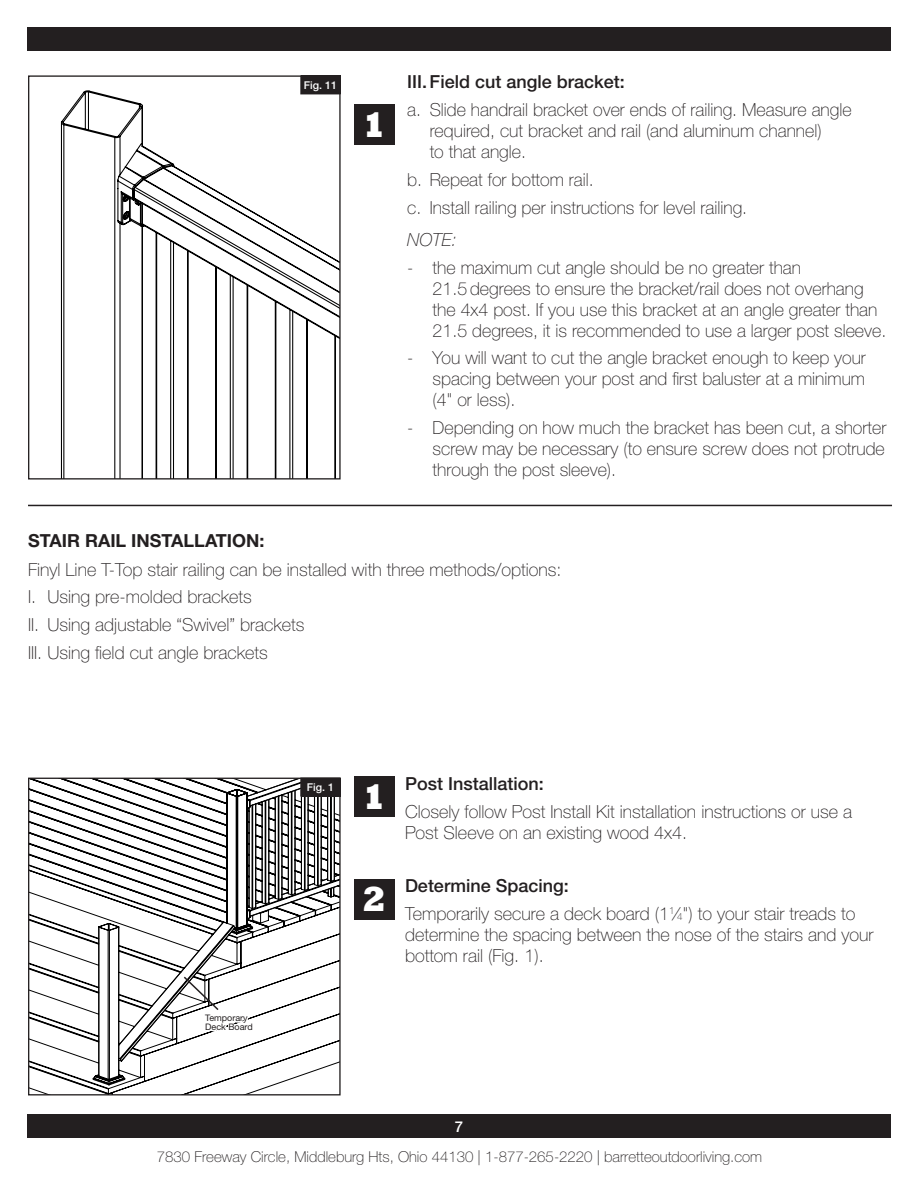
<style>
.page{position:relative;width:918px;height:1188px;background:#fff}
.page>*{position:absolute;margin:0;border:0;box-sizing:border-box;transform-origin:0 0}
.t1{font:800 35.7px "Rockwell";color:#fff}
.t2{font:100 18px/21px "Helvetica Neue LT Std";color:#231f20}
.t3{font:500 18px "Helvetica Neue LT Std";color:#231f20}
.t4{font:700 18px "Helvetica Neue LT Std";color:#231f20}
.t5{font:italic 100 18px "Helvetica Neue LT Std";color:#231f20}
.t6{font:100 15px "Helvetica Neue LT Std";color:#231f20}
.t7{font:500 15px "Helvetica Neue LT Std";color:#fff}
.t8{font:500 10.8px "Helvetica Neue LT Std";color:#fff}
.t9{font:9px/9px "Helvetica Neue LT Std";color:#231f20}
.s1{font-size:9.9px}
</style>
<div class="page">
<div style="left:27px;top:1115px;width:864px;height:23px;background:#231f20"></div>
<div style="left:27px;top:27px;width:864px;height:24px;background:#231f20"></div>
<div style="left:354px;top:104px;width:40px;height:40px;background:#231f20"></div>
<svg style="left:60px;top:90px;width:279px;height:388px"></svg>
<div style="left:28px;top:75px;width:313px;height:405px;border:1px solid #231f20"></div>
<svg style="left:30px;top:780px;width:309px;height:313px"></svg>
<div style="left:28px;top:778px;width:313px;height:317px;border:1px solid #231f20"></div>
<div style="left:301px;top:76px;width:39px;height:18px;background:#231f20"></div>
<div style="left:300px;top:75px;width:41px;height:19px;border:1px solid #231f20"></div>
<div style="left:301px;top:778px;width:39px;height:18px;background:#231f20"></div>
<div style="left:300px;top:778px;width:41px;height:19px;border:1px solid #231f20"></div>
<hr style="left:28px;top:505px;width:864px;height:1px;background:#231f20">
<div style="left:354px;top:777px;width:40px;height:40px;background:#231f20"></div>
<div style="left:354px;top:879px;width:40px;height:40px;background:#231f20"></div>
<svg style="left:182px;top:975px;width:72px;height:61px"></svg>
<p class="t4" style="left:28px;top:529px;width:238px">STAIR RAIL INSTALLATION:</p>
<p class="t8" style="left:304px;top:78px;width:35px">Fig. 11</p>
<p class="t1" style="left:362px;top:104px;width:26px">1</p>
<p class="t3" style="left:407px;top:71px;width:219px">III.Field cut angle bracket:</p>
<p class="t2" style="left:430px;top:99px;width:424px;text-indent:-23px">a. Slide handrail bracket over ends of railing. Measure angle required, cut bracket and rail (and aluminum channel)<br>to that angle.</p>
<p class="t2" style="left:407px;top:169px;width:188px">b. Repeat for bottom rail.</p>
<p class="t2" style="left:407px;top:197px;width:342px">c. Install railing per instructions for level railing.</p>
<p class="t5" style="left:407px;top:229px;width:51px">NOTE:</p>
<p class="t2" style="left:433px;top:257px;width:455px;text-indent:-26px">- the maximum cut angle should be no greater than<br>21.5 degrees to ensure the bracket/rail does not overhang the 4x4 post. If you use this bracket at an angle greater than 21.5 degrees, it is recommended to use a larger post sleeve.</p>
<p class="t2" style="left:433px;top:348px;width:435px;text-align:justify;text-indent:-26px">- You will want to cut the angle bracket enough to keep your spacing between your post and first baluster at a minimum (4" or less).</p>
<p class="t2" style="left:433px;top:417px;width:455px;text-align:justify;text-indent:-26px">- Depending on how much the bracket has been cut, a shorter screw may be necessary (to ensure screw does not protrude through the post sleeve).</p>
<p class="t2" style="left:28px;top:559px;width:535px">Finyl Line T-Top stair railing can be installed with three methods/options:</p>
<p class="t2" style="left:28px;top:586px;width:225px">I. Using pre-molded brackets</p>
<p class="t2" style="left:28px;top:614px;width:278px">II. Using adjustable “Swivel” brackets</p>
<p class="t2" style="left:28px;top:642px;width:241px">III. Using field cut angle brackets</p>
<p class="t9" style="left:205px;top:1014px;width:49px">Temporary<br>Deck Board</p>
<p class="t8" style="left:307px;top:780px;width:29px">Fig. 1</p>
<p class="t1" style="left:362px;top:777px;width:26px">1</p>
<p class="t1" style="left:362px;top:879px;width:26px">2</p>
<p class="t3" style="left:405px;top:773px;width:140px">Post Installation:</p>
<p class="t2" style="left:405px;top:801px;width:449px">Closely follow Post Install Kit installation instructions or use a<br>Post Sleeve on an existing wood 4x4.</p>
<p class="t3" style="left:405px;top:875px;width:165px">Determine Spacing:</p>
<p class="t2" style="left:405px;top:903px;width:470px">Temporarily secure a deck board (1<sup>1</sup>⁄<span class="s1">4</span>") to your stair treads to determine the spacing between the nose of the stairs and your bottom rail (Fig. 1).</p>
<p class="t7" style="left:455px;top:1118px;width:10px">7</p>
<p class="t6" style="left:157px;top:1148px;width:607px">7830 Freeway Circle, Middleburg Hts, Ohio 44130 | 1-877-265-2220 | barretteoutdoorliving.com</p>
</div>
